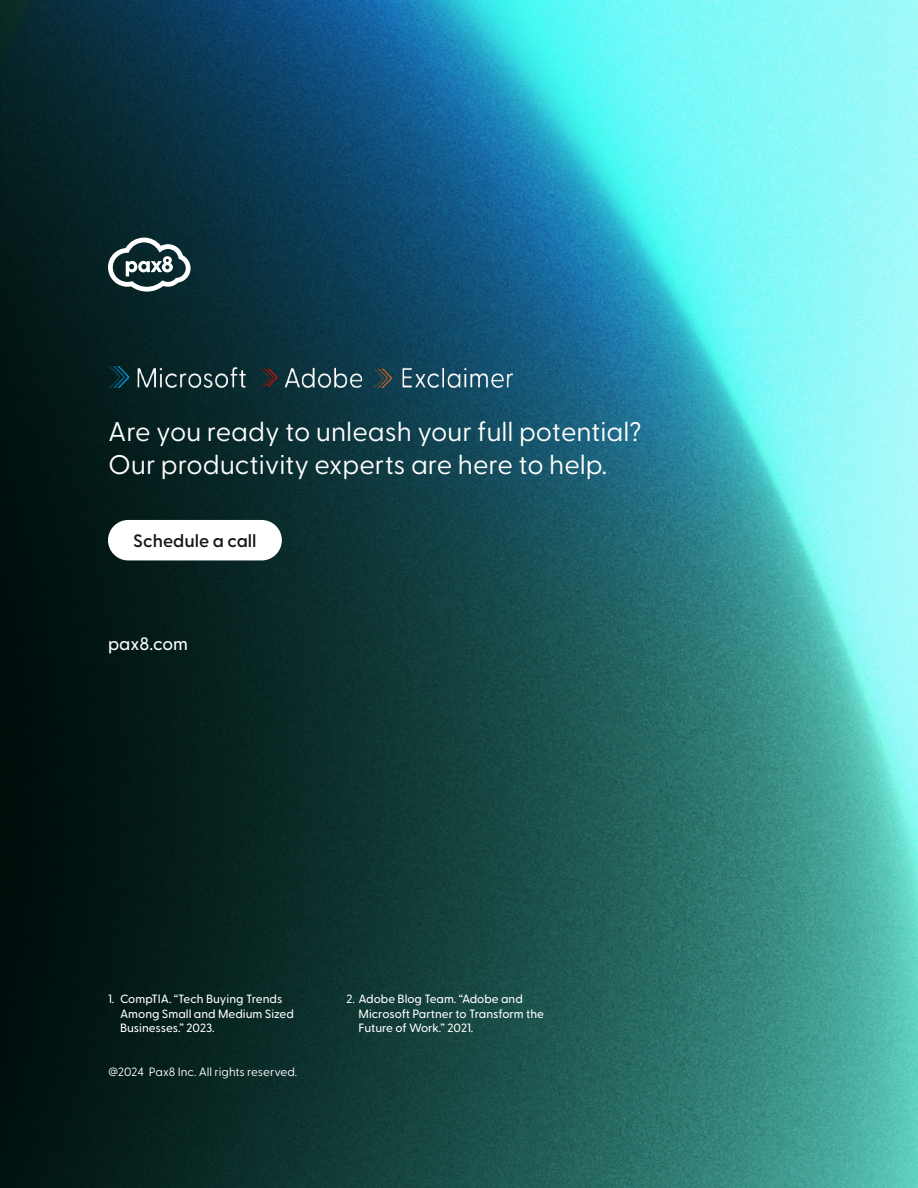
<style>
.page{position:relative;width:918px;height:1188px;background:#fff}
.page>*{position:absolute;margin:0;border:0;box-sizing:border-box;transform-origin:0 0}
.t1{font:27px/33px "Greycliff CF";color:#fff}
.t2{font:600 18px "Greycliff CF";color:#151617}
.t3{font:500 18px "Greycliff CF";color:#fff}
.t4{font:500 12px/14.4px "Greycliff CF";color:#fff}
.t5{font:12px "Greycliff CF";color:#fff}
</style>
<div class="page">
<img style="left:0;top:0;width:918px;height:1188px">
<svg style="left:108px;top:238px;width:83px;height:54px"></svg>
<div style="left:108px;top:520px;width:174px;height:40px;background:#fff;border-radius:20px"></div>
<img style="left:108px;top:367px;width:405px;height:20px">
<h1 class="t1" style="left:108px;top:413px;width:535px">Are you ready to unleash your full potential?<br>Our productivity experts are here to help.</h1>
<h2 class="t2" style="left:133px;top:527px;width:125px">Schedule a call</h2>
<h2 class="t3" style="left:108px;top:630px;width:82px">pax8.com</h2>
<p class="t4" style="left:120px;top:991px;width:175px;text-indent:-12px">1. CompTIA. “Tech Buying Trends<br>Among Small and Medium Sized<br>Businesses.” 2023.</p>
<p class="t4" style="left:358px;top:991px;width:187px;text-indent:-12px">2. Adobe Blog Team. “Adobe and<br>Microsoft Partner to Transform the<br>Future of Work.” 2021.</p>
<p class="t5" style="left:108px;top:1063px;width:191px">@2024 Pax8 Inc. All rights reserved.</p>
</div>
